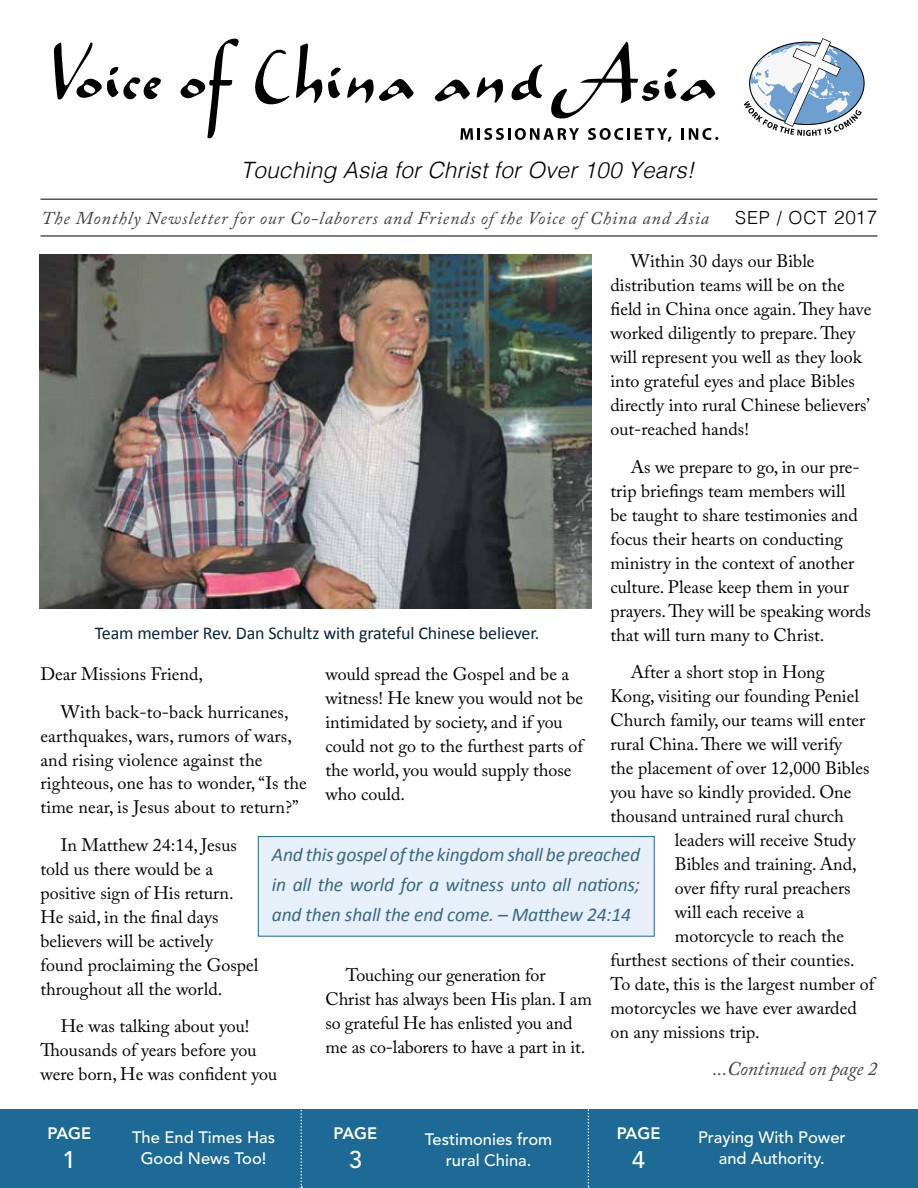
<style>
.page{position:relative;width:918px;height:1188px;background:#fff}
.page>*{position:absolute;margin:0;border:0;box-sizing:border-box;transform-origin:0 0}
.t1{font:500 24px "Avenir LT Std";color:#fff}
.t2{font:italic 300 22.5px "Helvetica";letter-spacing:.01em;color:#000}
.t3{font:italic 19.5px/30px "Calibri";letter-spacing:-.01em;color:#3c6880;text-align:justify}
.t4{font:italic 19.5px "Adobe Caslon Pro";letter-spacing:-.005em;color:#414042}
.t5{font:18px/24px "Adobe Caslon Pro";color:#000}
.t6{font:italic 18px "Adobe Caslon Pro";letter-spacing:.05em;color:#414042}
.t7{font:18px "Calibri";letter-spacing:-.01em;color:#0c253a}
.t8{font:300 18px "Helvetica";letter-spacing:.05em;color:#000}
.t9{font:500 16.5px/21px "Avenir LT Std";color:#fff;text-align:center}
.t10{font:800 16.5px "Avenir LT Std";color:#fff}
.s1{font-size:18.9px}
</style>
<div class="page">
<div style="left:258px;top:836px;width:397px;height:101px;background:#e7eff9;border:1px solid #1c6b95"></div>
<hr style="left:40px;top:199px;width:838px;height:1px;background:#000">
<hr style="left:40px;top:236px;width:838px;height:1px;background:#000">
<div style="left:0;top:1110px;width:918px;height:78px;background:#1c6a95"></div>
<svg style="left:300px;top:1109px;width:2px;height:79px"></svg>
<svg style="left:588px;top:1109px;width:1px;height:79px"></svg>
<svg style="left:744px;top:38px;width:121px;height:98px"></svg>
<svg style="left:460px;top:128px;width:119px;height:12px"></svg>
<svg style="left:588px;top:128px;width:84px;height:14px"></svg>
<svg style="left:682px;top:128px;width:36px;height:12px"></svg>
<svg style="left:180px;top:39px;width:59px;height:100px"></svg>
<svg style="left:54px;top:42px;width:107px;height:58px"></svg>
<svg style="left:551px;top:42px;width:164px;height:77px"></svg>
<svg style="left:435px;top:79px;width:35px;height:23px"></svg>
<svg style="left:511px;top:64px;width:31px;height:36px"></svg>
<svg style="left:477px;top:77px;width:26px;height:26px"></svg>
<svg style="left:255px;top:49px;width:35px;height:56px"></svg>
<svg style="left:296px;top:43px;width:45px;height:60px"></svg>
<svg style="left:347px;top:77px;width:67px;height:26px"></svg>
<img style="left:40px;top:254px;width:551px;height:354px">
<p class="t2" style="left:241px;top:151px;width:455px">Touching Asia for Christ for Over 100 Years!</p>
<p class="t6" style="left:41px;top:207px;width:669px">The Monthly Newsletter for our Co-laborers and Friends of the Voice of China and Asia</p>
<p class="t8" style="left:735px;top:203px;width:144px">SEP / OCT <span class="s1">2017</span></p>
<p class="t5" style="left:610px;top:249px;width:262px;text-indent:20px">Within 30 days our Bible distribution teams will be on the field in China once again. They have worked diligently to prepare. They will represent you well as they look into grateful eyes and place Bibles directly into rural Chinese believers’ out-reached hands!</p>
<p class="t5" style="left:610px;top:454px;width:262px;text-indent:20px">As we prepare to go, in our pre&shy;trip briefings team members will<br>be taught to share testimonies and focus their hearts on conducting ministry in the context of another culture. Please keep them in your prayers. They will be speaking words that will turn many to Christ.</p>
<p class="t5" style="left:610px;top:660px;width:261px;text-indent:20px">After a short stop in Hong<br>Kong, visiting our founding Peniel<br>Church family, our teams will enter rural China. There we will verify the placement of over 12,000 Bibles you have so kindly provided. One thousand untrained rural church</p>
<p class="t5" style="left:675px;top:828px;width:182px">leaders will receive Study</p>
<p class="t5" style="left:675px;top:852px;width:183px">Bibles and training. And,</p>
<p class="t5" style="left:675px;top:876px;width:177px">over fifty rural preachers</p>
<p class="t5" style="left:675px;top:900px;width:131px">will each receive a</p>
<p class="t5" style="left:675px;top:924px;width:171px">motorcycle to reach the</p>
<p class="t5" style="left:610px;top:948px;width:246px">furthest sections of their counties.</p>
<p class="t5" style="left:610px;top:972px;width:266px">To date, this is the largest number of</p>
<p class="t5" style="left:610px;top:996px;width:248px">motorcycles we have ever awarded</p>
<p class="t5" style="left:610px;top:1020px;width:151px">on any missions trip.</p>
<p class="t7" style="left:95px;top:621px;width:446px">Team member Rev. Dan Schultz with grateful Chinese believer.</p>
<p class="t5" style="left:325px;top:662px;width:259px">would spread the Gospel and be a witness! He knew you would not be intimidated by society, and if you could not go to the furthest parts of the world, you would supply those who could.</p>
<p class="t5" style="left:61px;top:655px;width:229px;line-height:37.5px;text-indent:-20px">Dear Missions Friend,<br>With back-to-back hurricanes,</p>
<p class="t5" style="left:40px;top:723px;width:268px">earthquakes, wars, rumors of wars, and rising violence against the righteous, one has to wonder, “Is the time near, is Jesus about to return?”</p>
<p class="t5" style="left:40px;top:833px;width:219px;text-indent:20px">In Matthew 24:14, Jesus told us there would be a positive sign of His return.<br>He said, in the final days believers will be actively found proclaiming the Gospel throughout all the world.</p>
<p class="t5" style="left:40px;top:1014px;width:238px;text-indent:20px">He was talking about you!<br>Thousands of years before you were born, He was confident you</p>
<p class="t3" style="left:272px;top:838px;width:370px">And this gospel of the kingdom shall be preached in all the world for a witness unto all nations; and then shall the end come. – Matthew 24:14</p>
<p class="t5" style="left:325px;top:963px;width:268px;text-indent:20px">Touching our generation for Christ has always been His plan. I am so grateful He has enlisted you and me as co-laborers to have a part in it.</p>
<p class="t4" style="left:713px;top:1057px;width:166px">...Continued on page 2</p>
<p class="t10" style="left:47px;top:1124px;width:45px">PAGE</p>
<p class="t10" style="left:334px;top:1124px;width:45px">PAGE</p>
<p class="t10" style="left:617px;top:1124px;width:45px">PAGE</p>
<p class="t9" style="left:132px;top:1127px;width:145px">The End Times Has<br>Good News Too!</p>
<p class="t9" style="left:698px;top:1127px;width:149px">Praying With Power and Authority.</p>
<p class="t9" style="left:425px;top:1130px;width:129px">Testimonies from</p>
<h1 class="t1" style="left:349px;top:1146px;width:15px">3</h1>
<h1 class="t1" style="left:63px;top:1146px;width:15px">1</h1>
<p class="t9" style="left:446px;top:1151px;width:87px">rural China.</p>
<h1 class="t1" style="left:632px;top:1146px;width:15px">4</h1>
</div>
